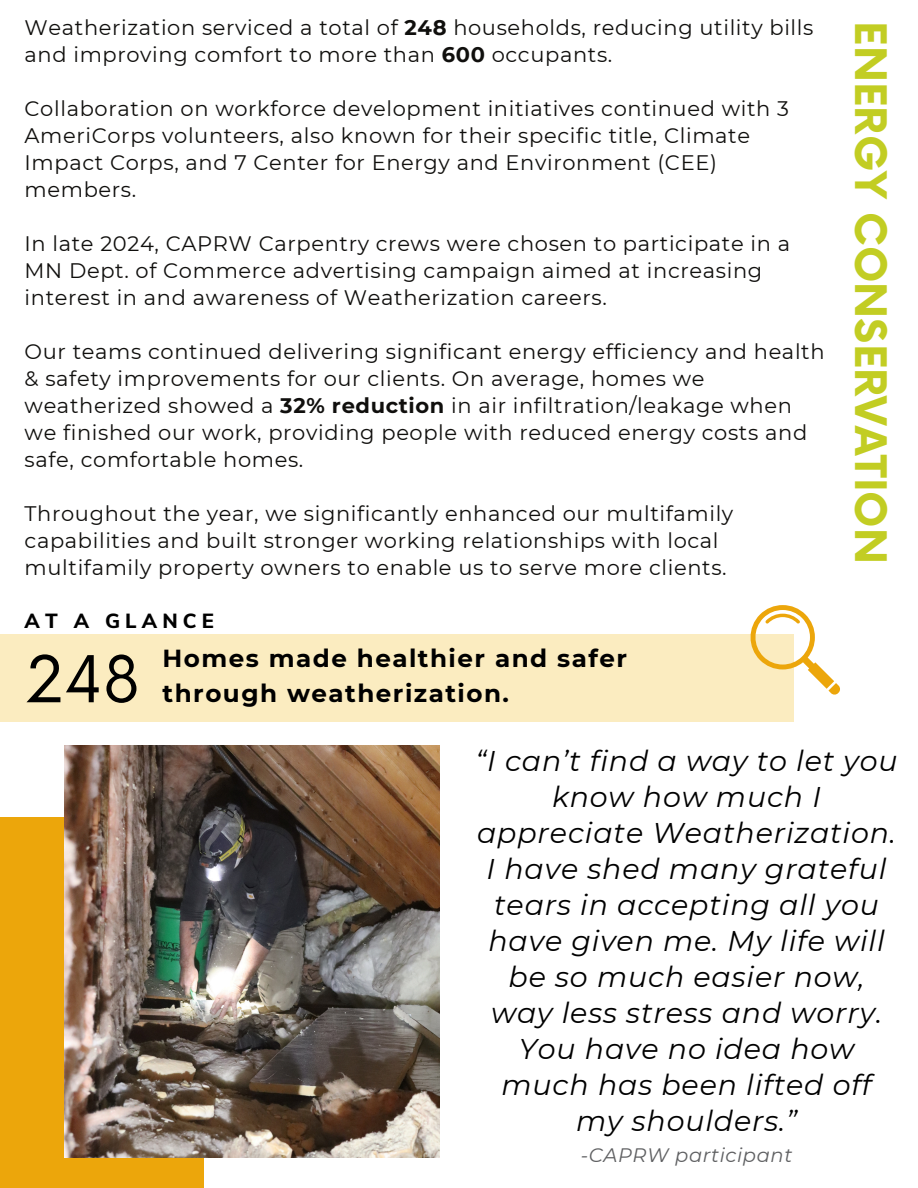
<style>
.page{position:relative;width:918px;height:1188px;background:#fff}
.page>*{position:absolute;margin:0;border:0;box-sizing:border-box;transform-origin:0 0}
.t1{font:62.85px "Now";color:#000}
.t2{font:700 42.3px "Now";color:#c2cd23}
.t3{font:italic 28.5px/36px "Montserrat";letter-spacing:.03em;color:#000;text-align:center}
.t4{font:700 24.6px/34.3px "Montserrat";letter-spacing:.06em;color:#000}
.t5{font:21px/27px "Montserrat";letter-spacing:.03em;color:#100f0d}
.t6{font:800 20.4px "Nunito Sans";letter-spacing:.25em;color:#000}
.t7{font:italic 19.5px "Montserrat";letter-spacing:.03em;color:#5f6062}
.s1{font-weight:700}
</style>
<div class="page">
<div style="left:0;top:817px;width:203px;height:371px;background:#eca60b"></div>
<img style="left:65px;top:746px;width:374px;height:411px">
<div style="left:0;top:634px;width:794px;height:88px;background:#fbecc0"></div>
<svg style="left:750px;top:605px;width:90px;height:90px"></svg>
<p class="t5" style="left:25px;top:14px;width:790px">Weatherization serviced a total of <span class="s1">248</span> households, reducing utility bills and improving comfort to more than <span class="s1">600</span> occupants.</p>
<p class="t5" style="left:25px;top:95px;width:766px">Collaboration on workforce development initiatives continued with 3<br>AmeriCorps volunteers, also known for their specific title, Climate Impact Corps, and 7 Center for Energy and Environment (CEE) members.</p>
<p class="t5" style="left:25px;top:230px;width:767px">In late 2024, CAPRW Carpentry crews were chosen to participate in a<br>MN Dept. of Commerce advertising campaign aimed at increasing interest in and awareness of Weatherization careers.</p>
<p class="t5" style="left:25px;top:338px;width:802px">Our teams continued delivering significant energy efficiency and health &amp; safety improvements for our clients. On average, homes we weatherized showed a <span class="s1">32% reduction</span> in air infiltration/leakage when we finished our work, providing people with reduced energy costs and safe, comfortable homes.</p>
<p class="t5" style="left:25px;top:500px;width:710px">Throughout the year, we significantly enhanced our multifamily capabilities and built stronger working relationships with local multifamily property owners to enable us to serve more clients.</p>
<p class="t6" style="left:25px;top:608px;width:191px">AT A GLANCE</p>
<h4 class="t1" style="left:25px;top:644px;width:116px">248</h4>
<p class="t4" style="left:163px;top:641px;width:466px">Homes made healthier and safer through weatherization.</p>
<h2 class="t2" style="left:893px;top:21px;width:544px;rotate:90deg">ENERGY CONSERVATION</h2>
<p class="t3" style="left:475px;top:743px;width:424px">“I can’t find a way to let you know how much I appreciate Weatherization.<br>I have shed many grateful tears in accepting all you have given me. My life will be so much easier now, way less stress and worry.<br>You have no idea how much has been lifted off my shoulders.”</p>
<h3 class="t7" style="left:581px;top:1143px;width:213px">-CAPRW participant</h3>
</div>
